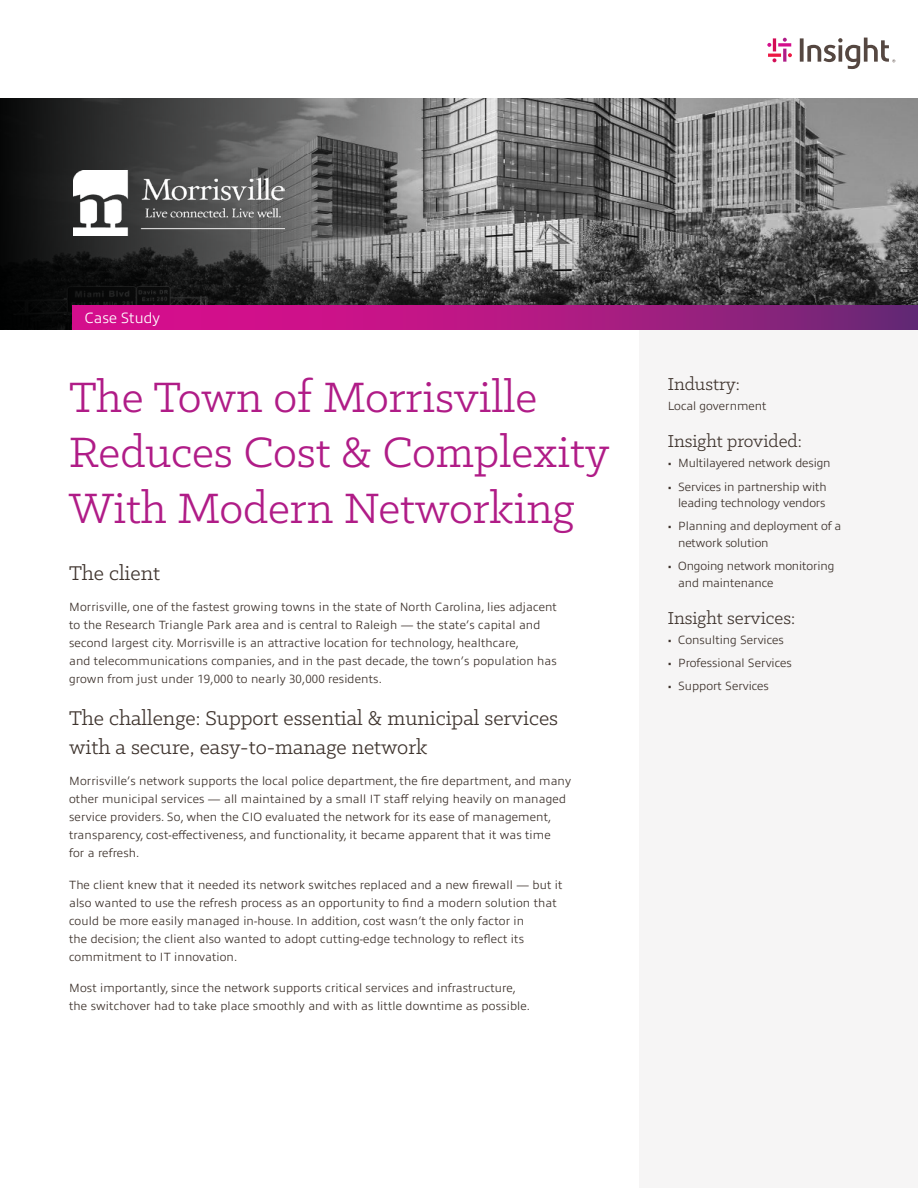
<style>
.page{position:relative;width:918px;height:1188px;background:#fff}
.page>*{position:absolute;margin:0;border:0;box-sizing:border-box;transform-origin:0 0}
.t1{font:48px/55.5px "Klinic Slab";color:#b01c87}
.t2{font:22.5px/28.5px "Klinic Slab";color:#3e332d}
.t3{font:19.5px "Klinic Slab";color:#3e332d}
.t4{font:300 15px "Allumi Pro";color:#fff}
.t5{font:300 12px/18px "Allumi Pro";letter-spacing:.01em;color:#3e332d}
.t6{font:300 12px/16.5px "Allumi Pro";letter-spacing:-.01em;color:#3e332d}
</style>
<div class="page">
<img style="left:486px;top:98px;width:432px;height:207px">
<svg style="left:0;top:98px;width:486px;height:232px;background:#4a4b4b"></svg>
<div style="left:639px;top:305px;width:279px;height:883px;background:#f6f5f5"></div>
<svg style="left:72px;top:305px;width:846px;height:25px;background:#af1983"></svg>
<img style="left:73px;top:171px;width:212px;height:64px">
<svg style="left:767px;top:38px;width:25px;height:24px"></svg>
<svg style="left:800px;top:38px;width:95px;height:31px"></svg>
<p class="t4" style="left:85px;top:307px;width:77px">Case Study</p>
<h1 class="t1" style="left:69px;top:368px;width:542px">The Town of Morrisville<br>Reduces Cost &amp; Complexity<br>With Modern Networking</h1>
<h2 class="t2" style="left:69px;top:558px;width:92px">The client</h2>
<p class="t5" style="left:69px;top:597px;width:489px">Morrisville, one of the fastest growing towns in the state of North Carolina, lies adjacent to the Research Triangle Park area and is central to Raleigh — the state’s capital and second largest city. Morrisville is an attractive location for technology, healthcare,<br>and telecommunications companies, and in the past decade, the town’s population has grown from just under 19,000 to nearly 30,000 residents.</p>
<h2 class="t2" style="left:69px;top:704px;width:491px">The challenge: Support essential &amp; municipal services with a secure, easy-to-manage network</h2>
<p class="t5" style="left:69px;top:771px;width:503px">Morrisville’s network supports the local police department, the fire department, and many other municipal services — all maintained by a small IT staff relying heavily on managed service providers. So, when the CIO evaluated the network for its ease of management, transparency, cost-effectiveness, and functionality, it became apparent that it was time<br>for a refresh.</p>
<p class="t5" style="left:69px;top:875px;width:495px">The client knew that it needed its network switches replaced and a new firewall — but it also wanted to use the refresh process as an opportunity to find a modern solution that could be more easily managed in-house. In addition, cost wasn’t the only factor in<br>the decision; the client also wanted to adopt cutting-edge technology to reflect its commitment to IT innovation.</p>
<p class="t5" style="left:69px;top:978px;width:463px">Most importantly, since the network supports critical services and infrastructure, the switchover had to take place smoothly and with as little downtime as possible.</p>
<h3 class="t3" style="left:668px;top:372px;width:74px">Industry:</h3>
<p class="t5" style="left:668px;top:396px;width:100px">Local government</p>
<h3 class="t3" style="left:668px;top:429px;width:136px">Insight provided:</h3>
<p class="t6" style="left:668px;top:454px;width:164px">• Multilayered network design</p>
<p class="t6" style="left:668px;top:477px;width:160px;text-align:right">• Services in partnership with leading technology vendors</p>
<p class="t6" style="left:678px;top:517px;width:165px;text-indent:-10px">• Planning and deployment of a network solution</p>
<p class="t6" style="left:678px;top:557px;width:158px;text-indent:-10px">• Ongoing network monitoring and maintenance</p>
<h3 class="t3" style="left:668px;top:605px;width:129px">Insight services:</h3>
<p class="t5" style="left:668px;top:629px;width:118px">• Consulting Services</p>
<p class="t5" style="left:668px;top:653px;width:126px">• Professional Services</p>
<p class="t5" style="left:668px;top:676px;width:103px">• Support Services</p>
</div>
